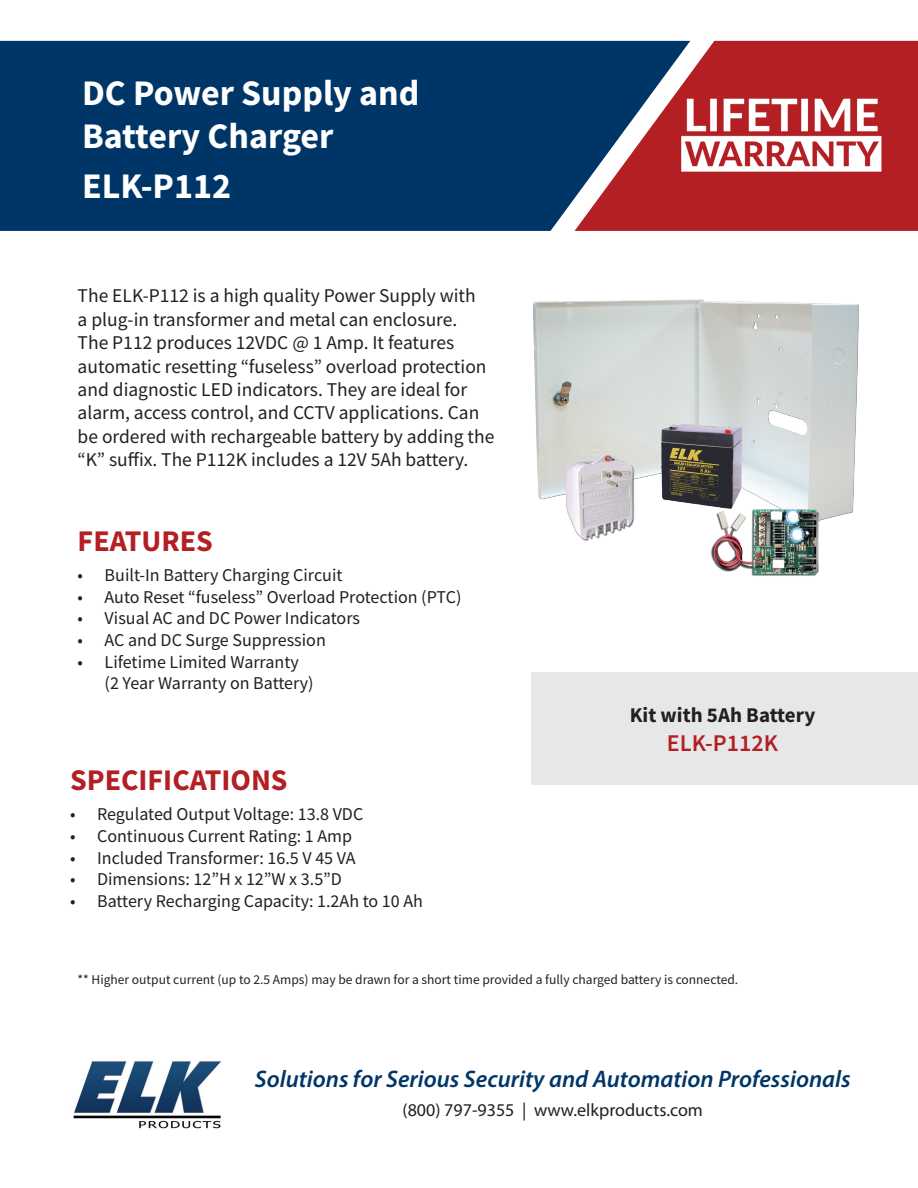
<style>
.page{position:relative;width:918px;height:1188px;background:#fff}
.page>*{position:absolute;margin:0;border:0;box-sizing:border-box;transform-origin:0 0}
.t1{font:700 36px/43.2px "Source Sans Pro";color:#fff}
.t2{font:700 30px "Source Sans Pro";color:#b31f23}
.t3{font:italic 600 24px "Myriad Pro";color:#003667}
.t4{font:600 24px "Source Sans Pro";color:#b31f23}
.t5{font:700 21px "Source Sans Pro";color:#231f20}
.t6{font:19.5px/23.4px "Source Sans Pro";color:#231f20}
.t7{font:18px/21.6px "Source Sans Pro";color:#231f20}
.t8{font:18px "Myriad Pro";color:#231f20}
.t9{font:13.5px "Source Sans Pro";color:#231f20}
</style>
<div class="page">
<div style="left:531px;top:672px;width:387px;height:113px;background:#e6e7e9"></div>
<div style="left:0;top:41px;width:575px;height:190px;background:#003667"></div>
<svg style="left:575px;top:41px;width:343px;height:190px;background:#983642"></svg>
<img style="left:73px;top:1061px;width:149px;height:68px">
<img style="left:533px;top:299px;width:326px;height:277px">
<img style="left:677px;top:96px;width:207px;height:80px">
<h1 class="t1" style="left:82px;top:71px;width:339px">DC Power Supply and<br>Battery Charger</h1>
<h1 class="t1" style="left:82px;top:164px;width:151px">ELK-P112</h1>
<p class="t6" style="left:78px;top:284px;width:418px">The ELK-P112 is a high quality Power Supply with<br>a plug-in transformer and metal can enclosure.<br>The P112 produces 12VDC @ 1 Amp. It features automatic resetting “fuseless” overload protection and diagnostic LED indicators. They are ideal for alarm, access control, and CCTV applications. Can be ordered with rechargeable battery by adding the “K” suffix. The P112K includes a 12V 5Ah battery.</p>
<h2 class="t2" style="left:78px;top:520px;width:137px">FEATURES</h2>
<p class="t7" style="left:78px;top:564px;width:266px">• Built-In Battery Charging Circuit</p>
<p class="t7" style="left:78px;top:586px;width:385px">• Auto Reset “fuseless” Overload Protection (PTC)</p>
<p class="t7" style="left:78px;top:607px;width:284px">• Visual AC and DC Power Indicators</p>
<p class="t7" style="left:78px;top:629px;width:250px">• AC and DC Surge Suppression</p>
<p class="t7" style="left:105px;top:651px;width:211px;text-indent:-27px">• Lifetime Limited Warranty (2 Year Warranty on Battery)</p>
<h2 class="t2" style="left:70px;top:760px;width:219px">SPECIFICATIONS</h2>
<p class="t7" style="left:70px;top:804px;width:295px">• Regulated Output Voltage: 13.8 VDC</p>
<p class="t7" style="left:70px;top:825px;width:284px">• Continuous Current Rating: 1 Amp</p>
<p class="t7" style="left:70px;top:847px;width:287px">• Included Transformer: 16.5 V 45 VA</p>
<p class="t7" style="left:70px;top:868px;width:273px">• Dimensions: 12”H x 12”W x 3.5”D</p>
<p class="t7" style="left:70px;top:890px;width:354px">• Battery Recharging Capacity: 1.2Ah to 10 Ah</p>
<p class="t5" style="left:630px;top:701px;width:187px">Kit with 5Ah Battery</p>
<p class="t4" style="left:667px;top:727px;width:113px">ELK-P112K</p>
<p class="t9" style="left:78px;top:971px;width:662px">** Higher output current (up to 2.5 Amps) may be drawn for a short time provided a fully charged battery is connected.</p>
<p class="t3" style="left:255px;top:1064px;width:597px">Solutions for Serious Security and Automation Professionals</p>
<p class="t8" style="left:403px;top:1099px;width:302px">(800) 797-9355 | www.elkproducts.com</p>
</div>
